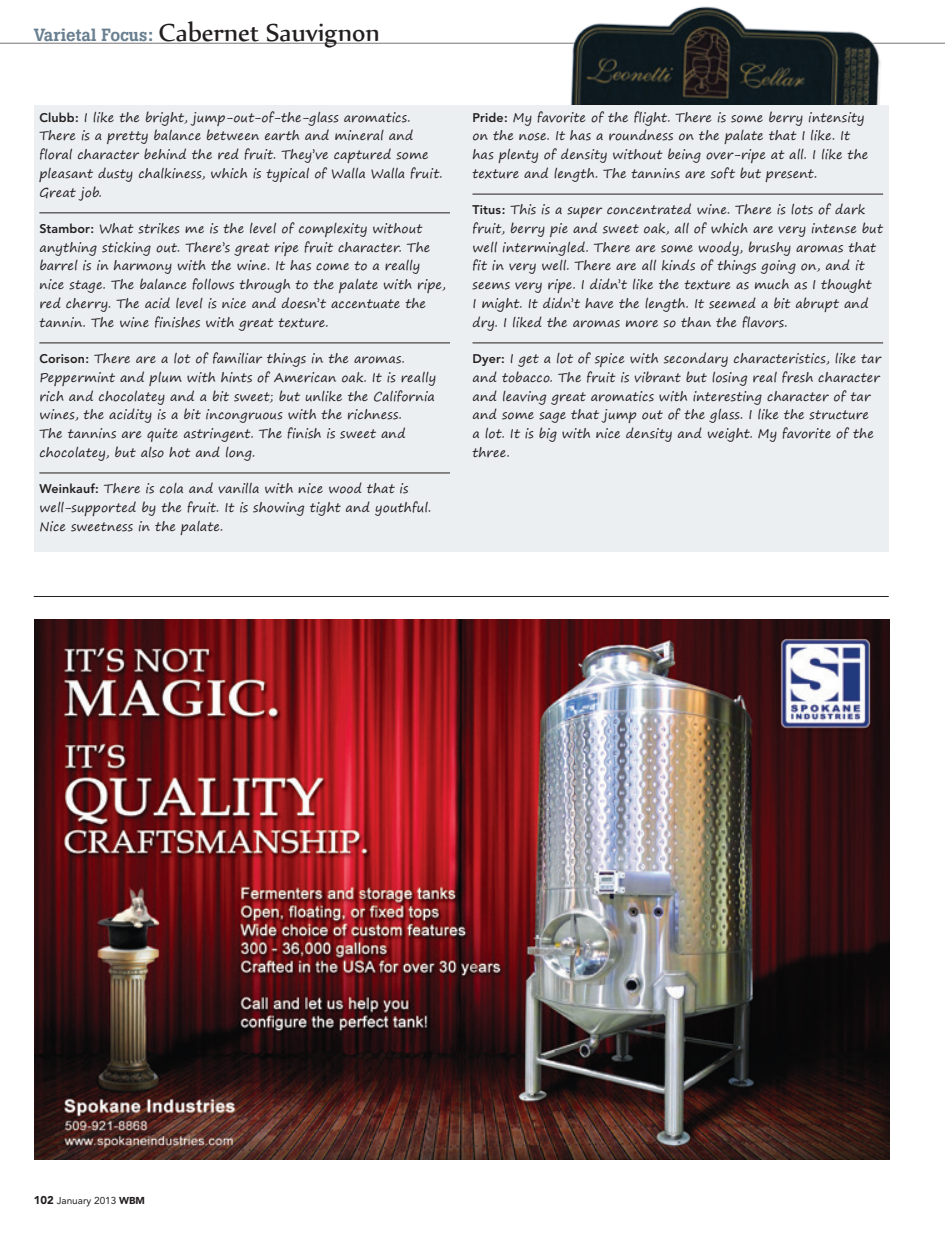
<style>
.page{position:relative;width:945px;height:1238px;background:#fff}
.page>*{position:absolute;margin:0;border:0;box-sizing:border-box;transform-origin:0 0}
.t1{font:30px "Nyala";color:#231f20}
.t2{font:12.5px/18.8px "Segoe Print";letter-spacing:.015em;color:#231f20}
.t3{font:10px "Avenir";color:#231f20}
.s1{font-family:"Boton";font-weight:500;font-size:17.5px;color:#697f90}
.s2{font-family:"Avenir";font-weight:800}
.s3{font-weight:900;font-size:11.25px}
.s4{font-weight:900}
</style>
<div class="page">
<img style="left:34px;top:619px;width:855px;height:540px">
<hr style="left:0;top:43px;width:945px;height:1px;background:#231f20">
<hr style="left:34px;top:596px;width:855px;height:1px;background:#231f20">
<img style="left:562px;top:6px;width:321px;height:99px">
<div style="left:34px;top:105px;width:855px;height:446px;background:#ebeff1"></div>
<hr style="left:39px;top:212px;width:411px;height:1px;background:#231f20">
<hr style="left:39px;top:342px;width:411px;height:1px;background:#231f20">
<hr style="left:39px;top:472px;width:411px;height:1px;background:#231f20">
<hr style="left:472px;top:194px;width:411px;height:1px;background:#231f20">
<hr style="left:472px;top:342px;width:411px;height:1px;background:#231f20">
<h1 class="t1" style="left:34px;top:14px;width:348px"><span class="s1">Varietal Focus:</span> Cabernet Sauvignon</h1>
<p class="t2" style="left:39px;top:108px;width:405px"><span class="s2">Clubb:</span> I like the bright, jump-out-of-the-glass aromatics.<br>There is a pretty balance between earth and mineral and floral character behind the red fruit. They’ve captured some pleasant dusty chalkiness, which is typical of Walla Walla fruit.<br>Great job.</p>
<p class="t2" style="left:39px;top:219px;width:408px"><span class="s2">Stambor:</span> What strikes me is the level of complexity without anything sticking out. There’s great ripe fruit character. The barrel is in harmony with the wine. It has come to a really nice stage. The balance follows through to the palate with ripe, red cherry. The acid level is nice and doesn’t accentuate the tannin. The wine finishes with great texture.</p>
<p class="t2" style="left:39px;top:349px;width:398px"><span class="s2">Corison:</span> There are a lot of familiar things in the aromas.<br>Peppermint and plum with hints of American oak. It is really rich and chocolatey and a bit sweet; but unlike the California wines, the acidity is a bit incongruous with the richness.<br>The tannins are quite astringent. The finish is sweet and chocolatey, but also hot and long.</p>
<p class="t2" style="left:39px;top:479px;width:393px"><span class="s2">Weinkauf:</span> There is cola and vanilla with nice wood that is well-supported by the fruit. It is showing tight and youthful.<br>Nice sweetness in the palate.</p>
<p class="t2" style="left:472px;top:108px;width:397px"><span class="s2">Pride:</span> My favorite of the flight. There is some berry intensity on the nose. It has a roundness on the palate that I like. It has plenty of density without being over-ripe at all. I like the texture and length. The tannins are soft but present.</p>
<p class="t2" style="left:472px;top:200px;width:412px"><span class="s2">Titus:</span> This is a super concentrated wine. There is lots of dark fruit, berry pie and sweet oak, all of which are very intense but well intermingled. There are some woody, brushy aromas that fit in very well. There are all kinds of things going on, and it seems very ripe. I didn’t like the texture as much as I thought<br>I might. It didn’t have the length. It seemed a bit abrupt and dry. I liked the aromas more so than the flavors.</p>
<p class="t2" style="left:472px;top:349px;width:410px"><span class="s2">Dyer:</span> I get a lot of spice with secondary characteristics, like tar and tobacco. The fruit is vibrant but losing real fresh character and leaving great aromatics with interesting character of tar and some sage that jump out of the glass. I like the structure<br>a lot. It is big with nice density and weight. My favorite of the three.</p>
<p class="t3" style="left:34px;top:1194px;width:113px"><span class="s3">102</span> January 2013 <span class="s4">WBM</span></p>
</div>
